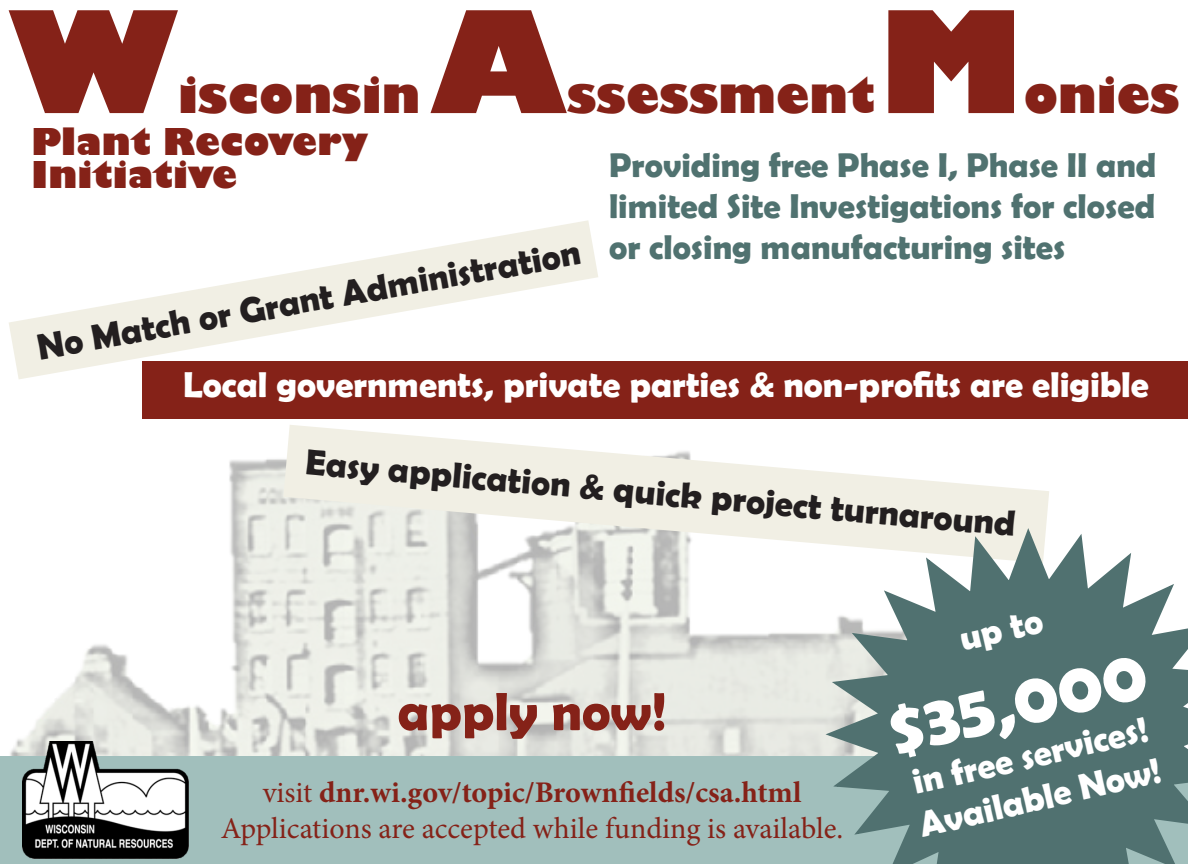
<style>
.page{position:relative;width:1188px;height:864px;background:#fff}
.page>*{position:absolute;margin:0;border:0;box-sizing:border-box;transform-origin:0 0}
.t1{font:800 138px "Gill Sans";color:#852218}
.t2{font:700 72px "Berlin Sans FB Demi";color:#fff}
.t3{font:700 54px "Berlin Sans FB Demi";color:#852218}
.t4{font:800 48px "Gill Sans";color:#852218}
.t5{font:700 36px "Berlin Sans FB Demi";color:#fff}
.t6{font:700 36px "Berlin Sans FB Demi";color:#231f20}
.t7{font:800 36px/33px "Gill Sans";color:#852218}
.t8{font:700 34.5px/41.4px "Berlin Sans FB Demi";color:#507270;text-align:justify}
.t9{font:30px "Minion Pro";color:#852218}
.t10{font:700 30px "Minion Pro";color:#852218}
.s1{font-weight:400}
</style>
<div class="page">
<img style="left:10px;top:379px;width:997px;height:377px">
<div style="left:0;top:756px;width:1188px;height:108px;background:#a1bfbc"></div>
<div style="left:143px;top:361px;width:1045px;height:57px;background:#852218"></div>
<svg style="left:9px;top:220px;width:589px;height:159px"></svg>
<svg style="left:283px;top:425px;width:766px;height:138px;fill:#f1efe4"></svg>
<svg style="left:822px;top:524px;width:366px;height:340px"></svg>
<img style="left:23px;top:742px;width:165px;height:116px">
<p class="t1" style="left:9px;top:-24px;width:171px">W</p>
<p class="t1" style="left:430px;top:-24px;width:138px">A</p>
<p class="t1" style="left:879px;top:-24px;width:147px">M</p>
<p class="t4" style="left:178px;top:65px;width:244px">isconsin</p>
<p class="t7" style="left:31px;top:127px;width:339px">Plant Recovery<br>Initiative</p>
<p class="t4" style="left:1024px;top:65px;width:158px">onies</p>
<p class="t8" style="left:609px;top:144px;width:549px">Providing free Phase I, Phase II and limited Site Investigations for closed or closing manufacturing sites</p>
<p class="t4" style="left:567px;top:65px;width:310px">ssessment</p>
<p class="t6" style="left:34px;top:327px;width:552px;rotate:-10deg">No Match or Grant Administration</p>
<p class="t5" style="left:183px;top:364px;width:967px">Local governments, private parties &amp; non-profits are eligible</p>
<p class="t6" style="left:308px;top:441px;width:714px;rotate:5deg">Easy application &amp; quick project turnaround</p>
<p class="t3" style="left:398px;top:680px;width:270px">apply now!</p>
<p class="t10" style="left:263px;top:771px;width:540px"><span class="s1">visit</span> dnr.wi.gov/topic/Brownfields/csa.html</p>
<p class="t9" style="left:221px;top:808px;width:624px">Applications are accepted while funding is available.</p>
<p class="t5" style="left:955px;top:618px;width:86px;rotate:-13deg">up to</p>
<p class="t2" style="left:880px;top:690px;width:264px;rotate:-13deg">$35,000</p>
<p class="t5" style="left:908px;top:762px;width:242px;rotate:-13deg">in free services!</p>
<p class="t5" style="left:915px;top:805px;width:249px;rotate:-13deg">Available Now!</p>
</div>
